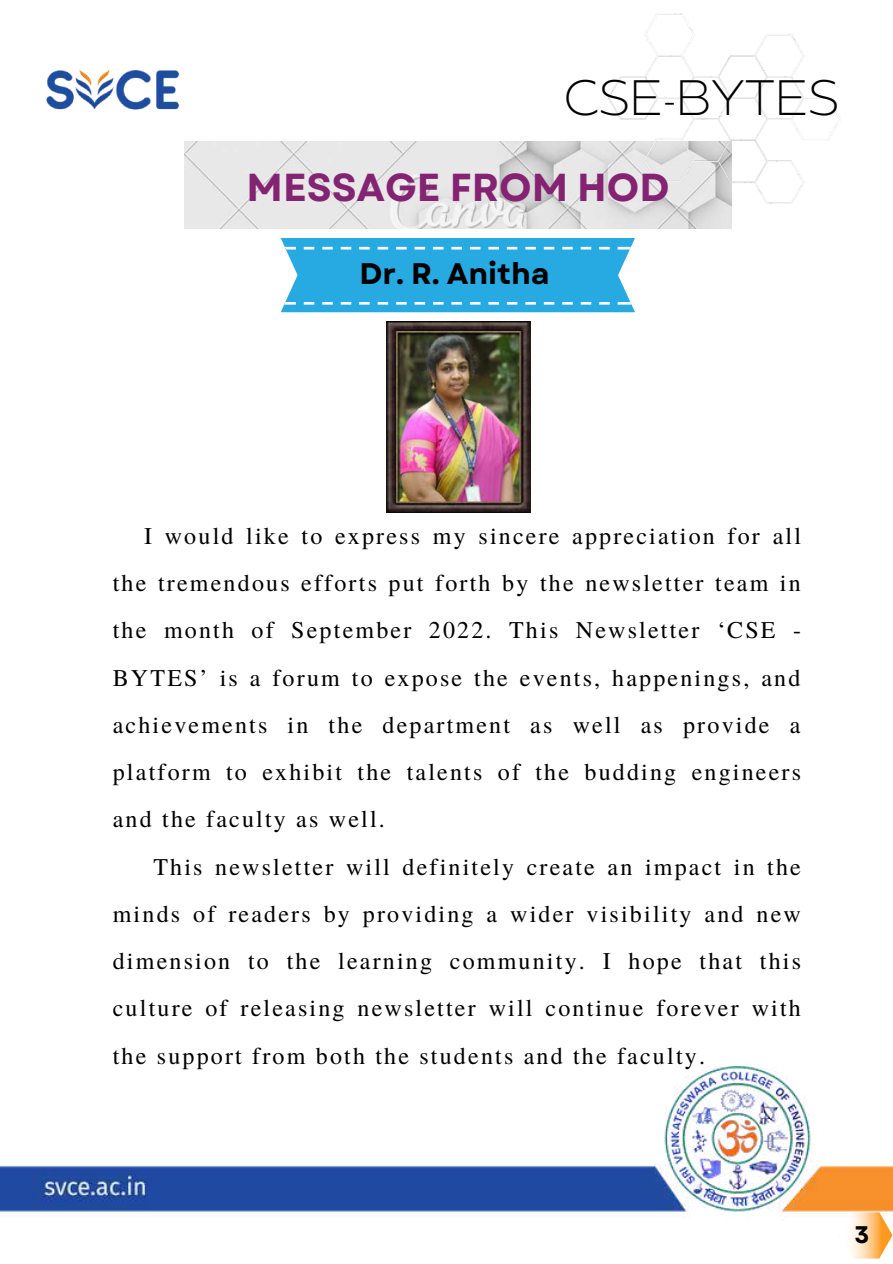
<style>
.page{position:relative;width:893px;height:1264px;background:#fff}
.page>*{position:absolute;margin:0;border:0;box-sizing:border-box;transform-origin:0 0}
.t1{font:200 49.65px "Balgin";color:#000}
.t2{font:700 39px "Garet";color:#842372}
.t3{font:700 29.7px "Garet";color:#000}
.t4{font:24px/47.2px "Te X Gyre Termes";letter-spacing:.09em;color:#000;text-align:justify}
.t5{font:700 24px "Garet";color:#000}
</style>
<div class="page">
<img style="left:386px;top:321px;width:144px;height:191px">
<img style="left:0;top:1066px;width:892px;height:154px">
<img style="left:184px;top:142px;width:547px;height:86px">
<img style="left:608px;top:14px;width:232px;height:190px">
<img style="left:46px;top:69px;width:134px;height:41px">
<svg style="left:281px;top:238px;width:354px;height:74px"></svg>
<svg style="left:839px;top:1212px;width:53px;height:46px"></svg>
<h1 class="t1" style="left:564px;top:77px;width:277px">CSE-BYTES</h1>
<h2 class="t2" style="left:247px;top:160px;width:424px">MESSAGE FROM HOD</h2>
<p class="t3" style="left:359px;top:252px;width:192px">Dr. R. Anitha</p>
<p class="t4" style="left:113px;top:511px;width:689px;text-indent:31px">I would like to express my sincere appreciation for all the tremendous efforts put forth by the newsletter team in the month of September 2022. This Newsletter ‘CSE - BYTES’ is a forum to expose the events, happenings, and achievements in the department as well as provide a platform to exhibit the talents of the budding engineers and the faculty as well.</p>
<p class="t4" style="left:113px;top:841px;width:689px;text-indent:41px">This newsletter will definitely create an impact in the minds of readers by providing a wider visibility and new dimension to the learning community. I hope that this culture of releasing newsletter will continue forever with the support from both the students and the faculty.</p>
<p class="t5" style="left:854px;top:1216px;width:16px">3</p>
</div>
